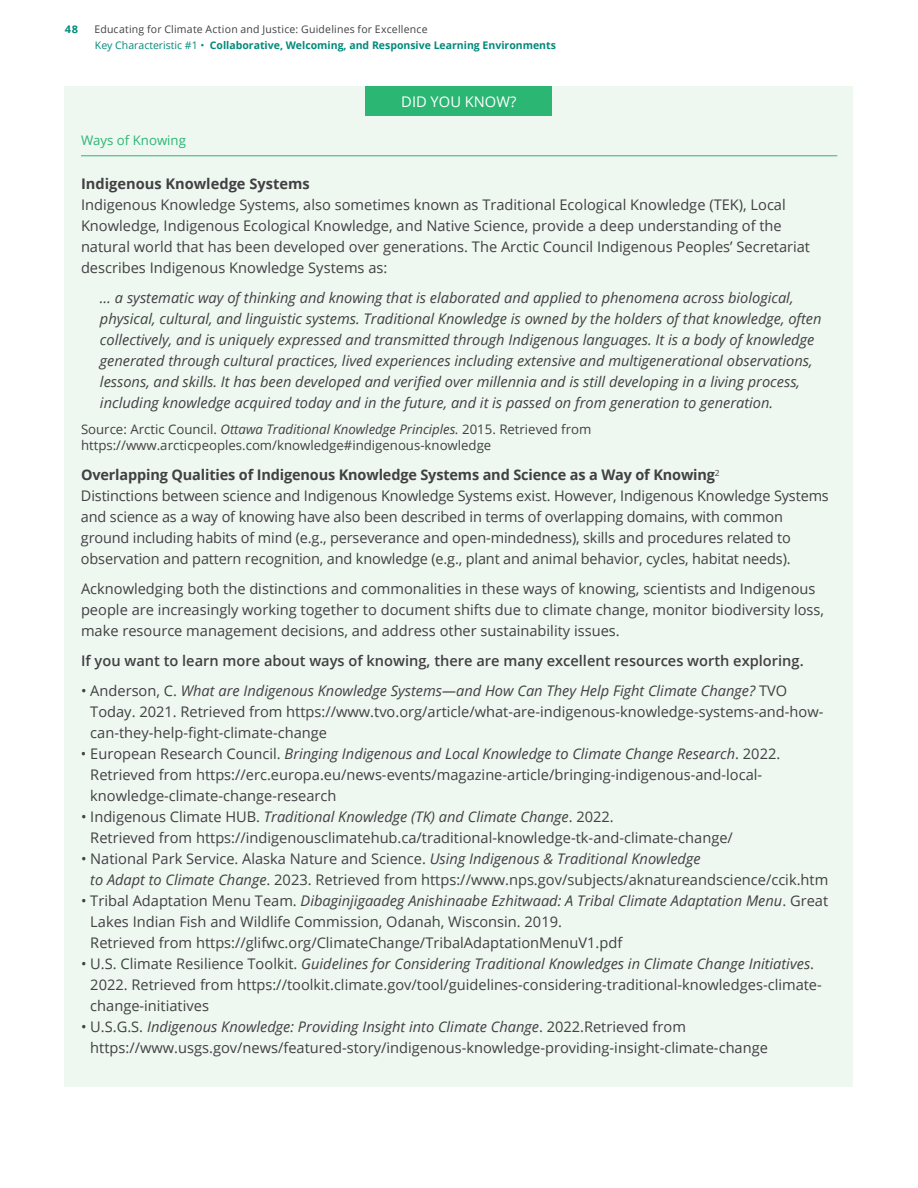
<style>
.page{position:relative;width:918px;height:1188px;background:#fff}
.page>*{position:absolute;margin:0;border:0;box-sizing:border-box;transform-origin:0 0}
.t1{font:14.7px/21px "Open Sans";color:#414042}
.t2{font:italic 14.7px "Open Sans";color:#414042}
.t3{font:700 14.7px "Open Sans";letter-spacing:-.01em;color:#414042}
.t4{font:600 14.7px "Open Sans";color:#414042}
.t5{font:14.7px "Open Sans";color:#fff}
.t6{font:13.2px/16.5px "Open Sans";color:#414042}
.t7{font:13.2px "Open Sans";color:#2bb673}
.t8{font:10.5px/15.8px "Open Sans";letter-spacing:.02em;color:#414042}
.t9{font:700 10.5px "Open Sans";color:#008a7a;scale:1.05 1}
.s1{color:#008a7a}
.s2{font-weight:700;color:#008a7a}
.s3{font-style:italic}
</style>
<div class="page">
<div style="left:65px;top:86px;width:788px;height:1000px;background:#eff7f1"></div>
<hr style="left:81px;top:156px;width:756px;height:1px;background:#2bb673">
<div style="left:365px;top:87px;width:187px;height:29px;background:#2bb673"></div>
<p class="t9" style="left:65px;top:22px;width:14px">48</p>
<p class="t8" style="left:94px;top:21px;width:463px">Educating for Climate Action and Justice: Guidelines for Excellence<br><span class="s1">Key Characteristic #1 •</span> <span class="s2">Collaborative, Welcoming, and Responsive Learning Environments</span></p>
<p class="t5" style="left:401px;top:91px;width:117px">DID YOU KNOW?</p>
<p class="t7" style="left:81px;top:131px;width:106px">Ways of Knowing</p>
<h5 class="t3" style="left:81px;top:174px;width:230px">Indigenous Knowledge Systems</h5>
<p class="t1" style="left:81px;top:194px;width:731px">Indigenous Knowledge Systems, also sometimes known as Traditional Ecological Knowledge (TEK), Local Knowledge, Indigenous Ecological Knowledge, and Native Science, provide a deep understanding of the natural world that has been developed over generations. The Arctic Council Indigenous Peoples’ Secretariat describes Indigenous Knowledge Systems as:</p>
<p class="t2" style="left:100px;top:288px;width:695px">… a systematic way of thinking and knowing that is elaborated and applied to phenomena across biological,</p>
<p class="t2" style="left:100px;top:309px;width:723px">physical, cultural, and linguistic systems. Traditional Knowledge is owned by the holders of that knowledge, often</p>
<p class="t2" style="left:100px;top:330px;width:716px">collectively, and is uniquely expressed and transmitted through Indigenous languages. It is a body of knowledge</p>
<p class="t2" style="left:100px;top:351px;width:714px">generated through cultural practices, lived experiences including extensive and multigenerational observations,</p>
<p class="t2" style="left:100px;top:372px;width:702px">lessons, and skills. It has been developed and verified over millennia and is still developing in a living process,</p>
<p class="t2" style="left:100px;top:393px;width:675px">including knowledge acquired today and in the future, and it is passed on from generation to generation.</p>
<p class="t6" style="left:81px;top:421px;width:512px">Source: Arctic Council. <span class="s3">Ottawa Traditional Knowledge Principles.</span> 2015. Retrieved from https://www.arcticpeoples.com/knowledge#indigenous-knowledge</p>
<h5 class="t3" style="left:81px;top:465px;width:640px">Overlapping Qualities of Indigenous Knowledge Systems and Science as a Way of Knowing<sup>2</sup></h5>
<p class="t1" style="left:81px;top:485px;width:749px">Distinctions between science and Indigenous Knowledge Systems exist. However, Indigenous Knowledge Systems and science as a way of knowing have also been described in terms of overlapping domains, with common ground including habits of mind (e.g., perseverance and open-mindedness), skills and procedures related to observation and pattern recognition, and knowledge (e.g., plant and animal behavior, cycles, habitat needs).</p>
<p class="t1" style="left:81px;top:578px;width:745px">Acknowledging both the distinctions and commonalities in these ways of knowing, scientists and Indigenous people are increasingly working together to document shifts due to climate change, monitor biodiversity loss, make resource management decisions, and address other sustainability issues.</p>
<p class="t4" style="left:81px;top:651px;width:724px">If you want to learn more about ways of knowing, there are many excellent resources worth exploring.</p>
<p class="t1" style="left:90px;top:680px;width:735px;text-indent:-9px">• Anderson, C. <span class="s3">What are Indigenous Knowledge Systems—and How Can They Help Fight Climate Change?</span> TVO<br>Today. 2021. Retrieved from https://www.tvo.org/article/what-are-indigenous-knowledge-systems-and-how&shy;can-they-help-fight-climate-change</p>
<p class="t1" style="left:90px;top:743px;width:691px;text-indent:-9px">• European Research Council. <span class="s3">Bringing Indigenous and Local Knowledge to Climate Change Research</span>. 2022.<br>Retrieved from https://erc.europa.eu/news-events/magazine-article/bringing-indigenous-and-local&shy;knowledge-climate-change-research</p>
<p class="t1" style="left:90px;top:806px;width:644px;text-indent:-9px">• Indigenous Climate HUB. <span class="s3">Traditional Knowledge (TK) and Climate Change</span>. 2022.<br>Retrieved from https://indigenousclimatehub.ca/traditional-knowledge-tk-and-climate-change/</p>
<p class="t1" style="left:90px;top:848px;width:740px;text-indent:-9px">• National Park Service. Alaska Nature and Science. <span class="s3">Using Indigenous &amp; Traditional Knowledge<br>to Adapt to Climate Change</span>. 2023. Retrieved from https://www.nps.gov/subjects/aknatureandscience/ccik.htm</p>
<p class="t1" style="left:90px;top:890px;width:739px;text-indent:-9px">• Tribal Adaptation Menu Team. <span class="s3">Dibaginjigaadeg Anishinaabe Ezhitwaad: A Tribal Climate Adaptation Menu</span>. Great<br>Lakes Indian Fish and Wildlife Commission, Odanah, Wisconsin. 2019.<br>Retrieved from https://glifwc.org/ClimateChange/TribalAdaptationMenuV1.pdf</p>
<p class="t1" style="left:90px;top:953px;width:733px;text-indent:-9px">• U.S. Climate Resilience Toolkit. <span class="s3">Guidelines for Considering Traditional Knowledges in Climate Change Initiatives</span>.<br>2022. Retrieved from https://toolkit.climate.gov/tool/guidelines-considering-traditional-knowledges-climate&shy;change-initiatives</p>
<p class="t1" style="left:90px;top:1016px;width:679px;text-indent:-9px">• U.S.G.S. <span class="s3">Indigenous Knowledge: Providing Insight into Climate Change</span>. 2022.Retrieved from https://www.usgs.gov/news/featured-story/indigenous-knowledge-providing-insight-climate-change</p>
</div>
